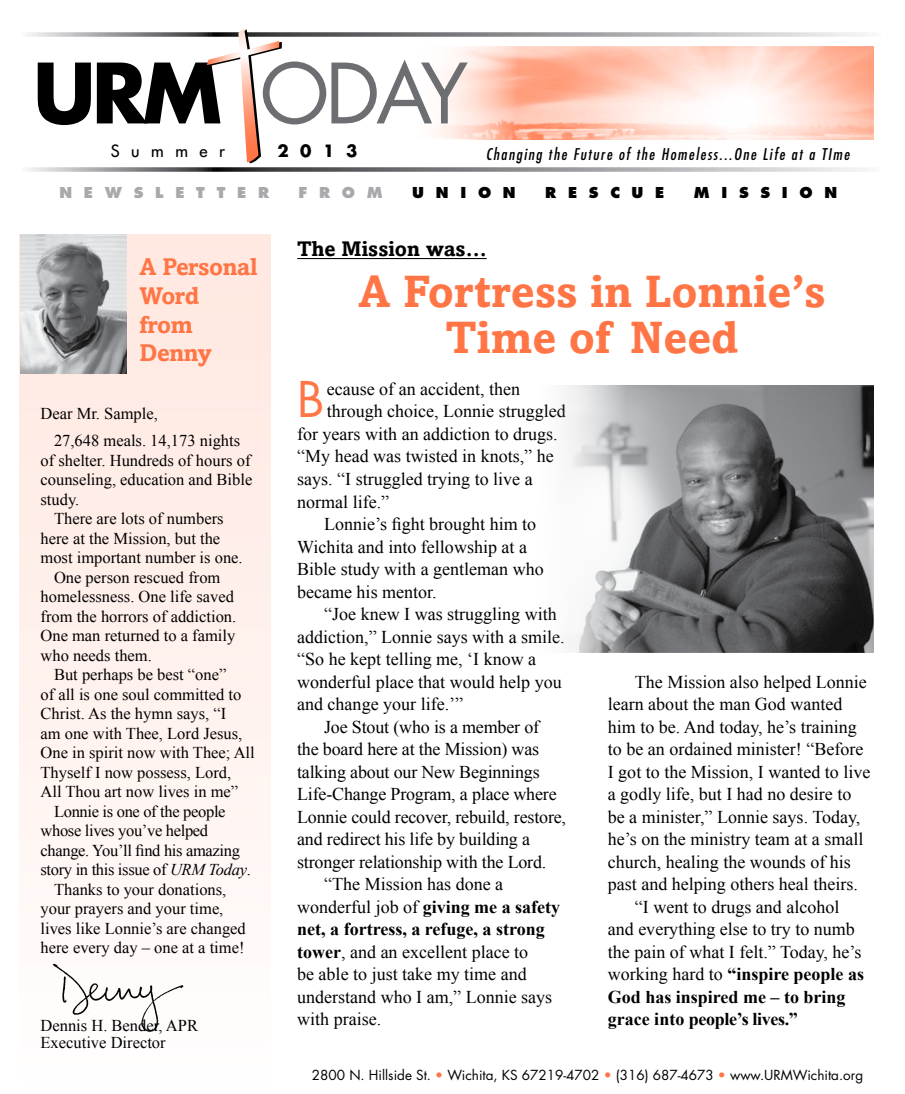
<style>
.page{position:relative;width:905px;height:1094px;background:#fff}
.page>*{position:absolute;margin:0;border:0;box-sizing:border-box;transform-origin:0 0}
.t1{font:80.7px "Futura";color:#6d6e71}
.t2{font:47.85px "Futura";color:#ff7546}
.t3{font:700 45px/46.5px "Amasis";color:#ff7546;text-align:center}
.t4{font:700 24px/28.8px "Amasis";letter-spacing:-.02em;color:#ff7546}
.t5{font:700 21px "Amasis";color:#000}
.t6{font:18px "Times New Roman";color:#000}
.t7{font:700 18px "Times New Roman";color:#000}
.t8{font:700 18px "Times New Roman";letter-spacing:-.02em;color:#000}
.t9{font:16.5px/27px "Times New Roman";color:#000}
.t10{font:16.5px "Times New Roman";letter-spacing:-.02em;color:#000}
.t11{font:16.5px "Futura";letter-spacing:.7em;color:#000}
.t12{font:700 16.5px "Futura";color:#000}
.t13{font:italic condensed 15.75px "Futura";letter-spacing:.1em;color:#000}
.t14{font:800 14.7px "Futura";letter-spacing:.8em;color:#000}
.t15{font:800 14.7px "Futura";letter-spacing:.8em;color:#a7a9ac}
.t16{font:13.5px "Futura";color:#000}
.s1{font-weight:700;color:#000}
.s2{font-style:italic}
.s3{font-weight:400}
.s4{font-weight:700}
.s5{color:#ff7546}
</style>
<div class="page">
<div style="left:20px;top:235px;width:250px;height:859px;background:linear-gradient(to bottom,#fee6de,#fffefd)"></div>
<hr style="left:0;top:1093px;width:904px;height:1px;background:#ff9e7d">
<img style="left:564px;top:385px;width:309px;height:267px">
<hr style="left:297px;top:258px;width:189px;height:1px;background:#000">
<img style="left:20px;top:235px;width:106px;height:138px">
<img style="left:44px;top:960px;width:149px;height:76px">
<img style="left:436px;top:47px;width:437px;height:93px">
<svg style="left:26px;top:32px;width:838px;height:5px;background:#a3a4a6"></svg>
<svg style="left:207px;top:28px;width:75px;height:135px"></svg>
<svg style="left:26px;top:167px;width:838px;height:5px;background:#999b9c"></svg>
<h1 class="t1" style="left:33px;top:38px;width:437px"><span class="s1">URM</span> ODAY</h1>
<p class="t11" style="left:111px;top:140px;width:116px">Summer</p>
<p class="t12" style="left:277px;top:139px;width:81px">2013</p>
<p class="t13" style="left:486px;top:144px;width:365px">Changing the Future of the Homeless...One Life at a TIme</p>
<p class="t15" style="left:59px;top:183px;width:211px">NEWSLETTER</p>
<p class="t15" style="left:298px;top:183px;width:86px">FROM</p>
<p class="t14" style="left:412px;top:183px;width:105px">UNION</p>
<p class="t14" style="left:545px;top:183px;width:121px">RESCUE</p>
<p class="t14" style="left:694px;top:183px;width:145px">MISSION</p>
<h3 class="t4" style="left:140px;top:252px;width:119px">A Personal<br>Word from<br>Denny</h3>
<p class="t9" style="left:54px;top:400px;width:188px;text-indent:-13px">Dear Mr. Sample,<br>27,648 meals. 14,173 nights</p>
<p class="t9" style="left:40px;top:446px;width:211px">of shelter. Hundreds of hours of</p>
<p class="t9" style="left:40px;top:466px;width:213px">counseling, education and Bible</p>
<p class="t9" style="left:40px;top:485px;width:40px">study.</p>
<p class="t9" style="left:54px;top:505px;width:171px">There are lots of numbers</p>
<p class="t9" style="left:40px;top:524px;width:181px">here at the Mission, but the</p>
<p class="t9" style="left:40px;top:544px;width:204px">most important number is one.</p>
<p class="t9" style="left:54px;top:563px;width:168px">One person rescued from</p>
<p class="t9" style="left:40px;top:583px;width:195px">homelessness. One life saved</p>
<p class="t9" style="left:40px;top:602px;width:197px">from the horrors of addiction.</p>
<p class="t9" style="left:40px;top:622px;width:196px">One man returned to a family</p>
<p class="t9" style="left:40px;top:641px;width:113px">who needs them.</p>
<p class="t9" style="left:54px;top:661px;width:174px">But perhaps be best “one”</p>
<p class="t9" style="left:40px;top:680px;width:202px">of all is one soul committed to</p>
<p class="t9" style="left:40px;top:700px;width:187px">Christ. As the hymn says, “I</p>
<p class="t9" style="left:40px;top:719px;width:203px">am one with Thee, Lord Jesus,</p>
<p class="t9" style="left:40px;top:739px;width:216px">One in spirit now with Thee; All</p>
<p class="t9" style="left:40px;top:758px;width:192px">Thyself I now possess, Lord,</p>
<p class="t9" style="left:40px;top:778px;width:199px">All Thou art now lives in me”</p>
<p class="t10" style="left:54px;top:800px;width:173px">Lonnie is one of the people</p>
<p class="t10" style="left:40px;top:819px;width:169px">whose lives you’ve helped</p>
<p class="t10" style="left:40px;top:839px;width:201px">change. You’ll find his amazing</p>
<p class="t10" style="left:40px;top:858px;width:212px">story in this issue of <span class="s2">URM Today</span>.</p>
<p class="t9" style="left:54px;top:875px;width:174px">Thanks to your donations,</p>
<p class="t9" style="left:40px;top:895px;width:184px">your prayers and your time,</p>
<p class="t9" style="left:40px;top:914px;width:207px">lives like Lonnie’s are changed</p>
<p class="t9" style="left:40px;top:934px;width:205px">here every day – one at a time!</p>
<p class="t9" style="left:40px;top:1017px;width:159px;line-height:16.5px">Dennis H. Bender, APR<br>Executive Director</p>
<p class="t5" style="left:297px;top:236px;width:191px">The Mission was…</p>
<h3 class="t3" style="left:358px;top:267px;width:468px">A Fortress in Lonnie’s<br>Time of Need</h3>
<h2 class="t2" style="left:297px;top:367px;width:29px">B</h2>
<p class="t6" style="left:327px;top:377px;width:195px">ecause of an accident, then</p>
<p class="t6" style="left:327px;top:399px;width:240px">through choice, Lonnie struggled</p>
<p class="t6" style="left:297px;top:422px;width:262px">for years with an addiction to drugs.</p>
<p class="t6" style="left:297px;top:444px;width:258px">“My head was twisted in knots,” he</p>
<p class="t6" style="left:297px;top:467px;width:237px">says. “I struggled trying to live a</p>
<p class="t6" style="left:297px;top:489px;width:93px">normal life.”</p>
<p class="t6" style="left:324px;top:512px;width:214px">Lonnie’s fight brought him to</p>
<p class="t6" style="left:297px;top:534px;width:231px">Wichita and into fellowship at a</p>
<p class="t6" style="left:297px;top:557px;width:248px">Bible study with a gentleman who</p>
<p class="t6" style="left:297px;top:579px;width:141px">became his mentor.</p>
<p class="t6" style="left:324px;top:602px;width:234px">“Joe knew I was struggling with</p>
<p class="t6" style="left:297px;top:624px;width:269px">addiction,” Lonnie says with a smile.</p>
<p class="t6" style="left:297px;top:647px;width:240px">“So he kept telling me, ‘I know a</p>
<p class="t6" style="left:297px;top:669px;width:266px">wonderful place that would help you</p>
<p class="t6" style="left:297px;top:692px;width:167px">and change your life.’”</p>
<p class="t6" style="left:324px;top:714px;width:216px">Joe Stout (who is a member of</p>
<p class="t6" style="left:297px;top:737px;width:244px">the board here at the Mission) was</p>
<p class="t6" style="left:297px;top:759px;width:244px">talking about our New Beginnings</p>
<p class="t6" style="left:297px;top:782px;width:261px">Life-Change Program, a place where</p>
<p class="t6" style="left:297px;top:804px;width:270px">Lonnie could recover, rebuild, restore,</p>
<p class="t6" style="left:297px;top:827px;width:234px">and redirect his life by building a</p>
<p class="t6" style="left:297px;top:849px;width:251px">stronger relationship with the Lord.</p>
<p class="t6" style="left:324px;top:872px;width:180px">“The Mission has done a</p>
<p class="t7" style="left:297px;top:894px;width:264px"><span class="s3">wonderful job of</span> giving me a safety</p>
<p class="t7" style="left:297px;top:916px;width:249px">net, a fortress, a refuge, a strong</p>
<p class="t6" style="left:297px;top:939px;width:232px"><span class="s4">tower</span>, and an excellent place to</p>
<p class="t6" style="left:297px;top:962px;width:231px">be able to just take my time and</p>
<p class="t6" style="left:297px;top:984px;width:256px">understand who I am,” Lonnie says</p>
<p class="t6" style="left:297px;top:1007px;width:85px">with praise.</p>
<p class="t6" style="left:634px;top:669px;width:233px">The Mission also helped Lonnie</p>
<p class="t6" style="left:607px;top:692px;width:236px">learn about the man God wanted</p>
<p class="t6" style="left:607px;top:714px;width:250px">him to be. And today, he’s training</p>
<p class="t6" style="left:607px;top:737px;width:257px">to be an ordained minister! “Before</p>
<p class="t6" style="left:607px;top:759px;width:264px">I got to the Mission, I wanted to live</p>
<p class="t6" style="left:607px;top:782px;width:245px">a godly life, but I had no desire to</p>
<p class="t6" style="left:607px;top:804px;width:254px">be a minister,” Lonnie says. Today,</p>
<p class="t6" style="left:607px;top:827px;width:257px">he’s on the ministry team at a small</p>
<p class="t6" style="left:607px;top:849px;width:244px">church, healing the wounds of his</p>
<p class="t6" style="left:607px;top:872px;width:251px">past and helping others heal theirs.</p>
<p class="t6" style="left:634px;top:894px;width:206px">“I went to drugs and alcohol</p>
<p class="t6" style="left:607px;top:917px;width:248px">and everything else to try to numb</p>
<p class="t6" style="left:607px;top:939px;width:255px">the pain of what I felt.” Today, he’s</p>
<p class="t7" style="left:607px;top:962px;width:258px"><span class="s3">working hard to</span> “inspire people as</p>
<p class="t7" style="left:607px;top:984px;width:239px">God has inspired me – to bring</p>
<p class="t8" style="left:607px;top:1007px;width:191px">grace into people’s lives.”</p>
<p class="t16" style="left:312px;top:1065px;width:552px">2800 N. Hillside St. <span class="s5">•</span> Wichita, KS 67219-4702 <span class="s5">•</span> (316) 687-4673 <span class="s5">•</span> www.URMWichita.org</p>
</div>
